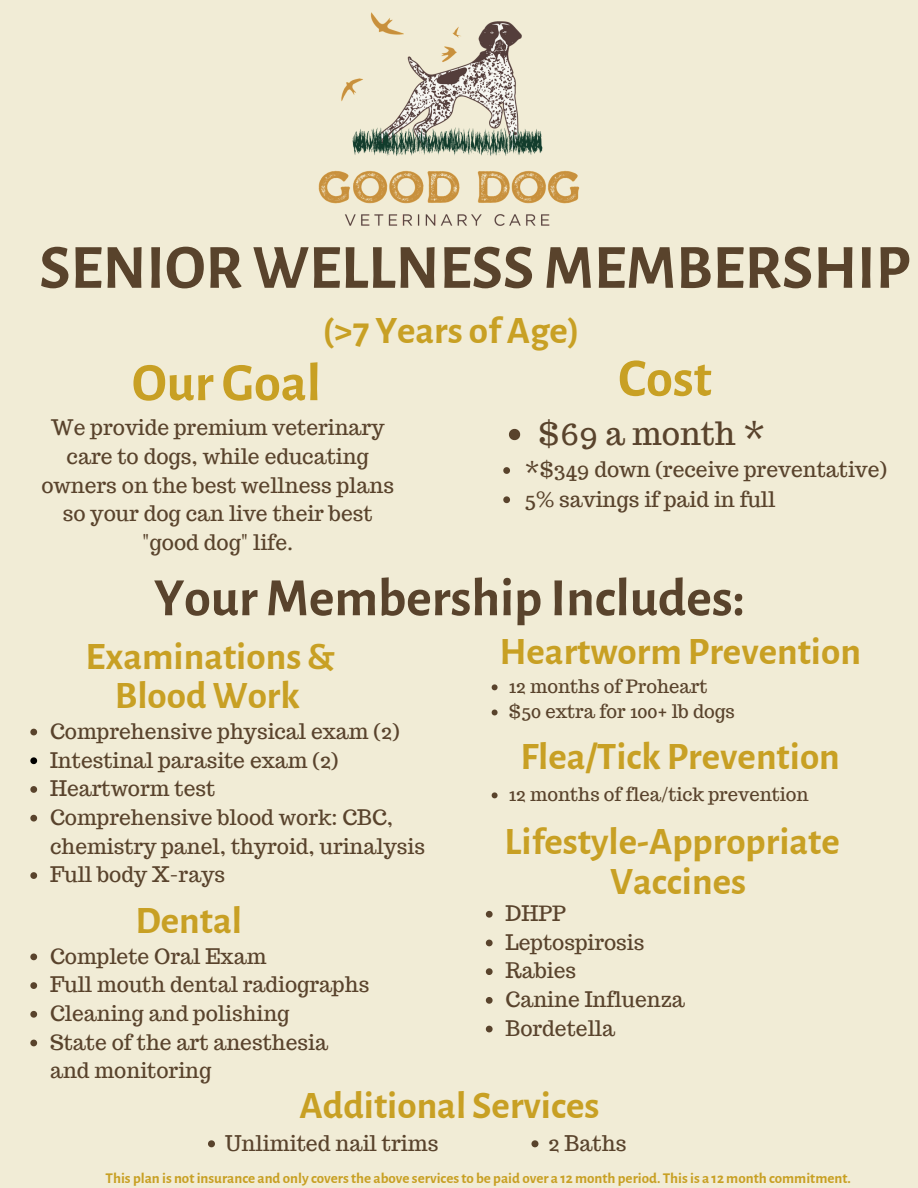
<style>
.page{position:relative;width:918px;height:1188px;background:#f1ecd6}
.page>*{position:absolute;margin:0;border:0;box-sizing:border-box;transform-origin:0 0}
.t1{font:700 63px "Alegreya Sans";color:#59432c}
.t2{font:700 54px "Alegreya Sans";color:#59432c}
.t3{font:700 54px "Alegreya Sans";color:#c8a024}
.t4{font:700 39px/39.3px "Alegreya Sans";color:#c8a024;text-align:center}
.t5{font:31.5px "Trocchi";color:#59432c}
.t6{font:21.15px "Trocchi";color:#59432c}
.t7{font:21px/28.7px "Trocchi";color:#59432c}
.t8{font:18.3px/25px "Trocchi";color:#59432c}
.t9{font:700 15px "Alegreya Sans";color:#c8a024}
</style>
<div class="page">
<img style="left:318px;top:12px;width:262px;height:214px">
<svg style="left:509px;top:429px;width:11px;height:11px"></svg>
<svg style="left:503px;top:467px;width:7px;height:7px"></svg>
<svg style="left:503px;top:496px;width:7px;height:7px"></svg>
<svg style="left:30px;top:729px;width:7px;height:6px"></svg>
<svg style="left:30px;top:757px;width:7px;height:7px"></svg>
<svg style="left:30px;top:786px;width:7px;height:7px"></svg>
<svg style="left:30px;top:815px;width:7px;height:7px"></svg>
<svg style="left:30px;top:872px;width:7px;height:7px"></svg>
<svg style="left:486px;top:911px;width:7px;height:7px"></svg>
<svg style="left:486px;top:940px;width:7px;height:6px"></svg>
<svg style="left:486px;top:968px;width:7px;height:7px"></svg>
<svg style="left:486px;top:997px;width:7px;height:7px"></svg>
<svg style="left:486px;top:1026px;width:7px;height:6px"></svg>
<svg style="left:30px;top:954px;width:7px;height:6px"></svg>
<svg style="left:30px;top:982px;width:7px;height:7px"></svg>
<svg style="left:30px;top:1011px;width:7px;height:7px"></svg>
<svg style="left:30px;top:1040px;width:7px;height:6px"></svg>
<svg style="left:492px;top:684px;width:6px;height:6px"></svg>
<svg style="left:492px;top:710px;width:6px;height:5px"></svg>
<svg style="left:492px;top:792px;width:6px;height:6px"></svg>
<svg style="left:531px;top:1140px;width:7px;height:7px"></svg>
<svg style="left:208px;top:1140px;width:7px;height:7px"></svg>
<h1 class="t1" style="left:39px;top:231px;width:873px">SENIOR WELLNESSMEMBERSHIP</h1>
<h3 class="t4" style="left:322px;top:312px;width:259px">(&gt;7 Years of Age)</h3>
<h2 class="t3" style="left:132px;top:352px;width:191px">Our Goal</h2>
<p class="t7" style="left:41px;top:413px;width:354px;text-align:center">We provide premium veterinary care to dogs, while educating owners on the best wellness plans so your dog can live their best "good dog" life.</p>
<h2 class="t3" style="left:618px;top:347px;width:95px">Cost</h2>
<h3 class="t5" style="left:539px;top:413px;width:228px">$69 a month *</h3>
<p class="t7" style="left:525px;top:455px;width:364px;line-height:29.2px">*$349 down (receive preventative)<br>5% savings if paid in full</p>
<h2 class="t2" style="left:154px;top:567px;width:592px">YourMembership Includes:</h2>
<h3 class="t4" style="left:86px;top:637px;width:251px">Examinations &amp;<br>Blood Work</h3>
<h3 class="t4" style="left:499px;top:633px;width:363px">Heartworm Prevention</h3>
<p class="t8" style="left:509px;top:674px;width:227px">12 months of Proheart $50 extra for 100+ lb dogs</p>
<p class="t7" style="left:50px;top:717px;width:376px">Comprehensive physical exam (2)<br>Intestinal parasite exam (2)<br>Heartworm test<br>Comprehensive blood work: CBC, chemistry panel, thyroid, urinalysis<br>Full body X-rays</p>
<h3 class="t4" style="left:520px;top:738px;width:321px">Flea/Tick Prevention</h3>
<p class="t8" style="left:509px;top:782px;width:301px">12 months of flea/tick prevention</p>
<h3 class="t4" style="left:505px;top:823px;width:337px">Lifestyle-Appropriate<br>Vaccines</h3>
<p class="t7" style="left:506px;top:899px;width:181px">DHPP<br>Leptospirosis<br>Rabies<br>Canine Influenza<br>Bordetella</p>
<h3 class="t4" style="left:135px;top:901px;width:108px">Dental</h3>
<p class="t7" style="left:50px;top:942px;width:321px">Complete Oral Exam<br>Full mouth dental radiographs<br>Cleaning and polishing<br>State of the art anesthesia and monitoring</p>
<h3 class="t4" style="left:299px;top:1087px;width:302px">Additional Services</h3>
<p class="t6" style="left:225px;top:1129px;width:215px">Unlimited nail trims</p>
<p class="t6" style="left:549px;top:1129px;width:79px">2 Baths</p>
<p class="t9" style="left:106px;top:1169px;width:747px">This plan is notinsurance and only coversthe above servicesto be paid over a 12 month period. Thisis a 12 month commitment.</p>
</div>
